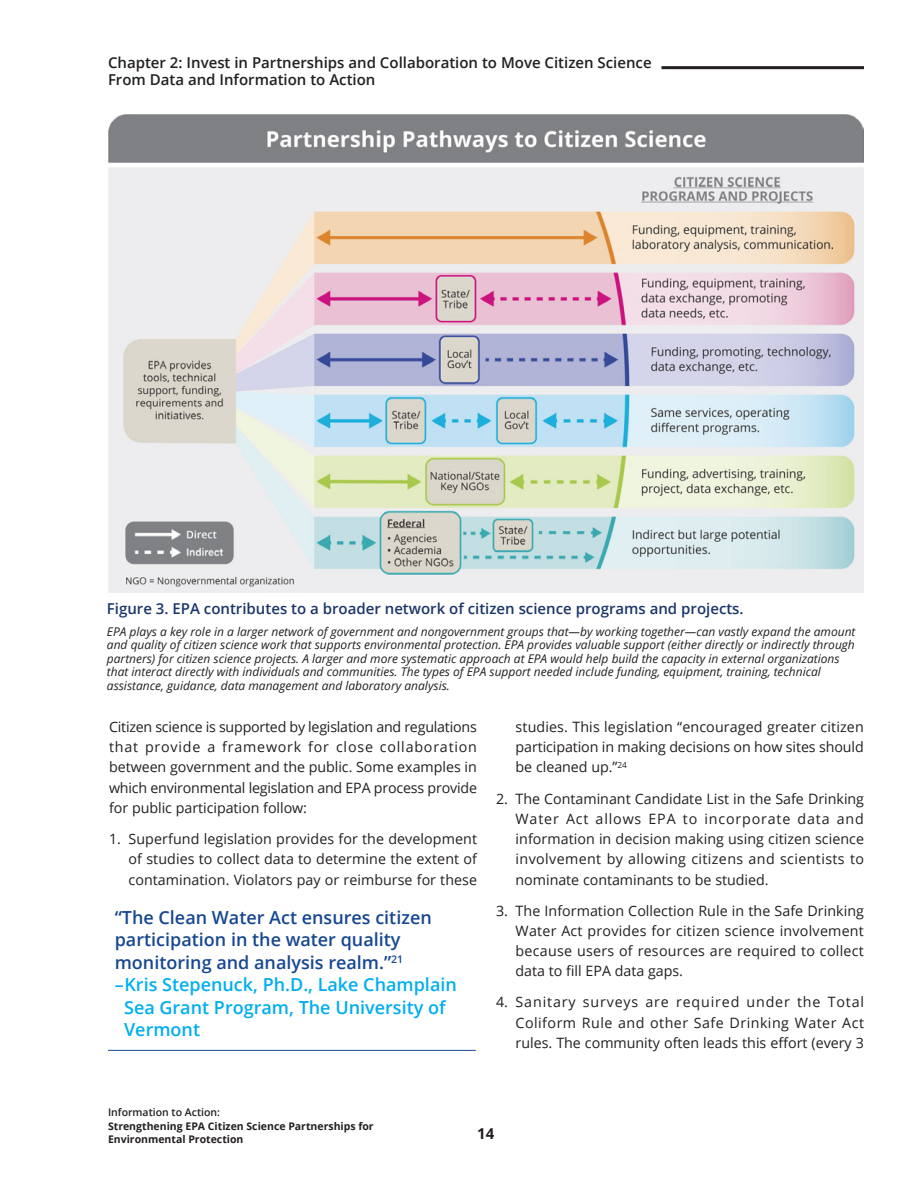
<style>
.page{position:relative;width:918px;height:1188px;background:#fff}
.page>*{position:absolute;margin:0;border:0;box-sizing:border-box;transform-origin:0 0}
.t1{font:600 18px "Open Sans";color:#174791}
.t2{font:600 18px "Open Sans";color:#00aeef}
.t3{font:600 15px/16.5px "Open Sans";color:#231f20}
.Table_Call_out{font:600 15px "Open Sans";color:#1c366a}
.t4{font:700 15px "Open Sans";color:#231f20}
.Body{font:14.25px/20.2px "Open Sans";color:#231f20;text-align:justify}
.t5{font:italic 12px/13.5px "Open Sans";color:#231f20}
.t6{font:700 10.5px/13.5px "Open Sans";color:#231f20}
.t7{font:600 10.5px "Open Sans";color:#231f20}
</style>
<div class="page">
<hr style="left:662px;top:66px;width:202px;height:3px;background:#231f20">
<hr style="left:108px;top:1050px;width:368px;height:1px;background:#174791">
<img style="left:108px;top:115px;width:755px;height:477px">
<p class="t3" style="left:108px;top:54px;width:545px">Chapter 2: Invest in Partnerships and Collaboration to Move Citizen Science<br>From Data and Information to Action</p>
<p class="Table_Call_out" style="left:107px;top:598px;width:638px">Figure 3. EPA contributes to a broader network of citizen science programs and projects.</p>
<p class="t5" style="left:107px;top:624px;width:750px">EPA plays a key role in a larger network of government and nongovernment groups that—by working together—can vastly expand the amount and quality of citizen science work that supports environmental protection. EPA provides valuable support (either directly or indirectly through partners) for citizen science projects. A larger and more systematic approach at EPA would help build the capacity in external organizations that interact directly with individuals and communities. The types of EPA support needed include funding, equipment, training, technical assistance, guidance, data management and laboratory analysis.</p>
<p class="Body" style="left:109px;top:716px;width:369px">Citizen science is supported by legislation and regulations that provide a framework for close collaboration between government and the public. Some examples in which environmental legislation and EPA process provide for public participation follow:</p>
<p class="Body" style="left:129px;top:828px;width:350px;text-indent:-20px">1. Superfund legislation provides for the development of studies to collect data to determine the extent of contamination. Violators pay or reimburse for these</p>
<p class="t1" style="left:115px;top:905px;width:319px">“The Clean Water Act ensures citizen</p>
<p class="t1" style="left:115px;top:928px;width:287px">participation in the water quality</p>
<p class="t1" style="left:115px;top:950px;width:290px">monitoring and analysis realm.”<sup>21</sup></p>
<p class="t2" style="left:115px;top:973px;width:344px">–Kris Stepenuck, Ph.D., Lake Champlain</p>
<p class="t2" style="left:124px;top:995px;width:323px">Sea Grant Program, The University of</p>
<p class="t2" style="left:124px;top:1018px;width:78px">Vermont</p>
<p class="Body" style="left:516px;top:716px;width:350px">studies. This legislation “encouraged greater citizen participation in making decisions on how sites should be cleaned up.”<sup>24</sup></p>
<p class="Body" style="left:516px;top:788px;width:350px;text-indent:-20px">2. The Contaminant Candidate List in the Safe Drinking Water Act allows EPA to incorporate data and information in decision making using citizen science involvement by allowing citizens and scientists to nominate contaminants to be studied.</p>
<p class="Body" style="left:516px;top:900px;width:350px;text-indent:-20px">3. The Information Collection Rule in the Safe Drinking Water Act provides for citizen science involvement because users of resources are required to collect data to fill EPA data gaps.</p>
<p class="Body" style="left:516px;top:992px;width:350px;text-indent:-20px">4. Sanitary surveys are required under the Total Coliform Rule and other Safe Drinking Water Act rules. The community often leads this effort (every 3</p>
<p class="t7" style="left:108px;top:1105px;width:114px">Information to Action:</p>
<p class="t6" style="left:108px;top:1119px;width:267px">Strengthening EPA Citizen Science Partnerships for<br>Environmental Protection</p>
<p class="t4" style="left:477px;top:1123px;width:19px">14</p>
</div>
